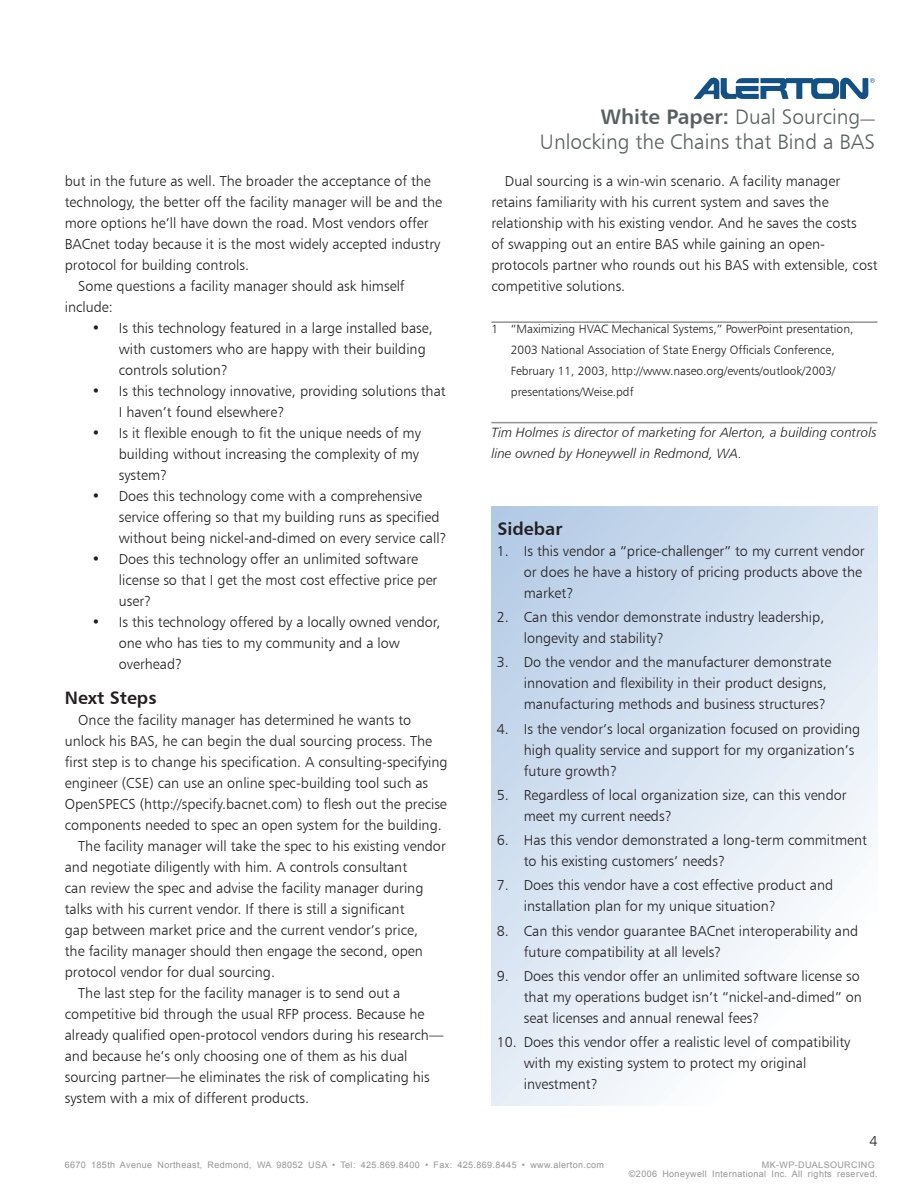
<style>
.page{position:relative;width:918px;height:1188px;background:#fff}
.page>*{position:absolute;margin:0;border:0;box-sizing:border-box;transform-origin:0 0}
.t1{font:21px/25.2px "Humanist 777 BT Light B";color:#596060;text-align:right}
.t2{font:18px "Humanist 777 BT Bold B";color:#231f20}
.t3{font:14.4px/21px "Humanist 777 BT Light B";color:#231f20}
.t4{font:13.5px/21px "Humanist 777 BT Light Italic B";color:#231f20}
.t5{font:12px/21px "Humanist 777 BT Light B";color:#231f20}
.t6{font:9px/9.8px "Arial";letter-spacing:.04em;color:#939598}
.s1{font-family:"Humanist 777 BT Bold B"}
.s2{font-size:14.4px;color:#231f20}
</style>
<div class="page">
<svg style="left:491px;top:507px;width:386px;height:598px"></svg>
<hr style="left:491px;top:422px;width:387px;height:1px;background:#919294">
<hr style="left:491px;top:322px;width:387px;height:1px;background:#596060">
<svg style="left:694px;top:78px;width:181px;height:21px"></svg>
<p class="t3" style="left:65px;top:171px;width:368px">but in the future as well. The broader the acceptance of the</p>
<p class="t3" style="left:65px;top:192px;width:379px">technology, the better off the facility manager will be and the</p>
<p class="t3" style="left:65px;top:213px;width:365px">more options he’ll have down the road. Most vendors offer</p>
<p class="t3" style="left:65px;top:234px;width:377px">BACnet today because it is the most widely accepted industry</p>
<p class="t3" style="left:65px;top:255px;width:186px">protocol for building controls.</p>
<p class="t3" style="left:78px;top:276px;width:328px">Some questions a facility manager should ask himself</p>
<p class="t3" style="left:65px;top:297px;width:50px">include:</p>
<p class="t3" style="left:119px;top:318px;width:316px;text-indent:-27px">• Is this technology featured in a large installed base, with customers who are happy with their building controls solution?</p>
<p class="t3" style="left:119px;top:381px;width:328px;text-indent:-27px">• Is this technology innovative, providing solutions that<br>I haven’t found elsewhere?</p>
<p class="t3" style="left:119px;top:423px;width:304px;text-indent:-27px">• Is it flexible enough to fit the unique needs of my building without increasing the complexity of my system?</p>
<p class="t3" style="left:119px;top:486px;width:329px;text-indent:-27px">• Does this technology come with a comprehensive service offering so that my building runs as specified without being nickel-and-dimed on every service call?</p>
<p class="t3" style="left:119px;top:549px;width:320px;text-indent:-27px">• Does this technology offer an unlimited software license so that I get the most cost effective price per user?</p>
<p class="t3" style="left:119px;top:612px;width:323px;text-indent:-27px">• Is this technology offered by a locally owned vendor, one who has ties to my community and a low overhead?</p>
<p class="t2" style="left:65px;top:686px;width:93px">Next Steps</p>
<p class="t3" style="left:78px;top:709px;width:335px">Once the facility manager has determined he wants to</p>
<p class="t3" style="left:65px;top:730px;width:369px">unlock his BAS, he can begin the dual sourcing process. The</p>
<p class="t3" style="left:65px;top:751px;width:384px">first step is to change his specification. A consulting-specifying</p>
<p class="t3" style="left:65px;top:772px;width:365px">engineer (CSE) can use an online spec-building tool such as</p>
<p class="t3" style="left:65px;top:793px;width:384px">OpenSPECS (http://specify.bacnet.com) to flesh out the precise</p>
<p class="t3" style="left:65px;top:814px;width:379px">components needed to spec an open system for the building.</p>
<p class="t3" style="left:78px;top:835px;width:369px">The facility manager will take the spec to his existing vendor</p>
<p class="t3" style="left:65px;top:856px;width:344px">and negotiate diligently with him. A controls consultant</p>
<p class="t3" style="left:65px;top:877px;width:360px">can review the spec and advise the facility manager during</p>
<p class="t3" style="left:65px;top:898px;width:341px">talks with his current vendor. If there is still a significant</p>
<p class="t3" style="left:65px;top:919px;width:355px">gap between market price and the current vendor’s price,</p>
<p class="t3" style="left:65px;top:940px;width:360px">the facility manager should then engage the second, open</p>
<p class="t3" style="left:65px;top:961px;width:212px">protocol vendor for dual sourcing.</p>
<p class="t3" style="left:78px;top:982px;width:324px">The last step for the facility manager is to send out a</p>
<p class="t3" style="left:65px;top:1003px;width:361px">competitive bid through the usual RFP process. Because he</p>
<p class="t3" style="left:65px;top:1024px;width:380px">already qualified open-protocol vendors during his research—</p>
<p class="t3" style="left:65px;top:1045px;width:344px">and because he’s only choosing one of them as his dual</p>
<p class="t3" style="left:65px;top:1066px;width:367px">sourcing partner—he eliminates the risk of complicating his</p>
<p class="t3" style="left:65px;top:1087px;width:246px">system with a mix of different products.</p>
<h1 class="t1" style="left:540px;top:104px;width:337px"><span class="s1">White Paper:</span> Dual Sourcing<span class="s2">—<br></span>Unlocking the Chains that Bind a BAS</h1>
<p class="t3" style="left:491px;top:171px;width:388px;text-indent:14px">Dual sourcing is a win-win scenario. A facility manager retains familiarity with his current system and saves the relationship with his existing vendor. And he saves the costs<br>of swapping out an entire BAS while gaining an open&shy;protocols partner who rounds out his BAS with extensible, cost competitive solutions.</p>
<p class="t5" style="left:511px;top:319px;width:344px;text-indent:-20px">1 “Maximizing HVAC Mechanical Systems,” PowerPoint presentation, 2003 National Association of State Energy Officials Conference, February 11, 2003, http://www.naseo.org/events/outlook/2003/ presentations/Weise.pdf</p>
<p class="t4" style="left:491px;top:422px;width:387px">Tim Holmes is director of marketing for Alerton, a building controls line owned by Honeywell in Redmond, WA.</p>
<p class="t2" style="left:497px;top:517px;width:67px">Sidebar</p>
<p class="t3" style="left:524px;top:540px;width:342px;text-indent:-27px">1. Is this vendor a “price-challenger” to my current vendor or does he have a history of pricing products above the market?</p>
<p class="t3" style="left:524px;top:606px;width:302px;text-indent:-27px">2. Can this vendor demonstrate industry leadership, longevity and stability?</p>
<p class="t3" style="left:524px;top:652px;width:309px;text-indent:-27px">3. Do the vendor and the manufacturer demonstrate innovation and flexibility in their product designs, manufacturing methods and business structures?</p>
<p class="t3" style="left:524px;top:718px;width:338px;text-indent:-27px">4. Is the vendor’s local organization focused on providing high quality service and support for my organization’s future growth?</p>
<p class="t3" style="left:524px;top:784px;width:324px;text-indent:-27px">5. Regardless of local organization size, can this vendor meet my current needs?</p>
<p class="t3" style="left:524px;top:829px;width:345px;text-indent:-27px">6. Has this vendor demonstrated a long-term commitment to his existing customers’ needs?</p>
<p class="t3" style="left:524px;top:875px;width:311px;text-indent:-27px">7. Does this vendor have a cost effective product and installation plan for my unique situation?</p>
<p class="t3" style="left:524px;top:920px;width:336px;text-indent:-27px">8. Can this vendor guarantee BACnet interoperability and future compatibility at all levels?</p>
<p class="t3" style="left:524px;top:965px;width:340px;text-indent:-27px">9. Does this vendor offer an unlimited software license so that my operations budget isn’t “nickel-and-dimed” on seat licenses and annual renewal fees?</p>
<p class="t3" style="left:524px;top:1031px;width:328px;text-indent:-27px">10. Does this vendor offer a realistic level of compatibility with my existing system to protect my original investment?</p>
<p class="t3" style="left:869px;top:1131px;width:10px">4</p>
<p class="t6" style="left:65px;top:1160px;width:541px">6670 185th Avenue Northeast, Redmond, WA 98052 USA • Tel: 425.869.8400 • Fax: 425.869.8445 • www.alerton.com</p>
<p class="t6" style="left:629px;top:1160px;width:250px;text-indent:133px">MK-WP-DUALSOURCING ©2006 Honeywell International Inc. All rights reserved.</p>
</div>
